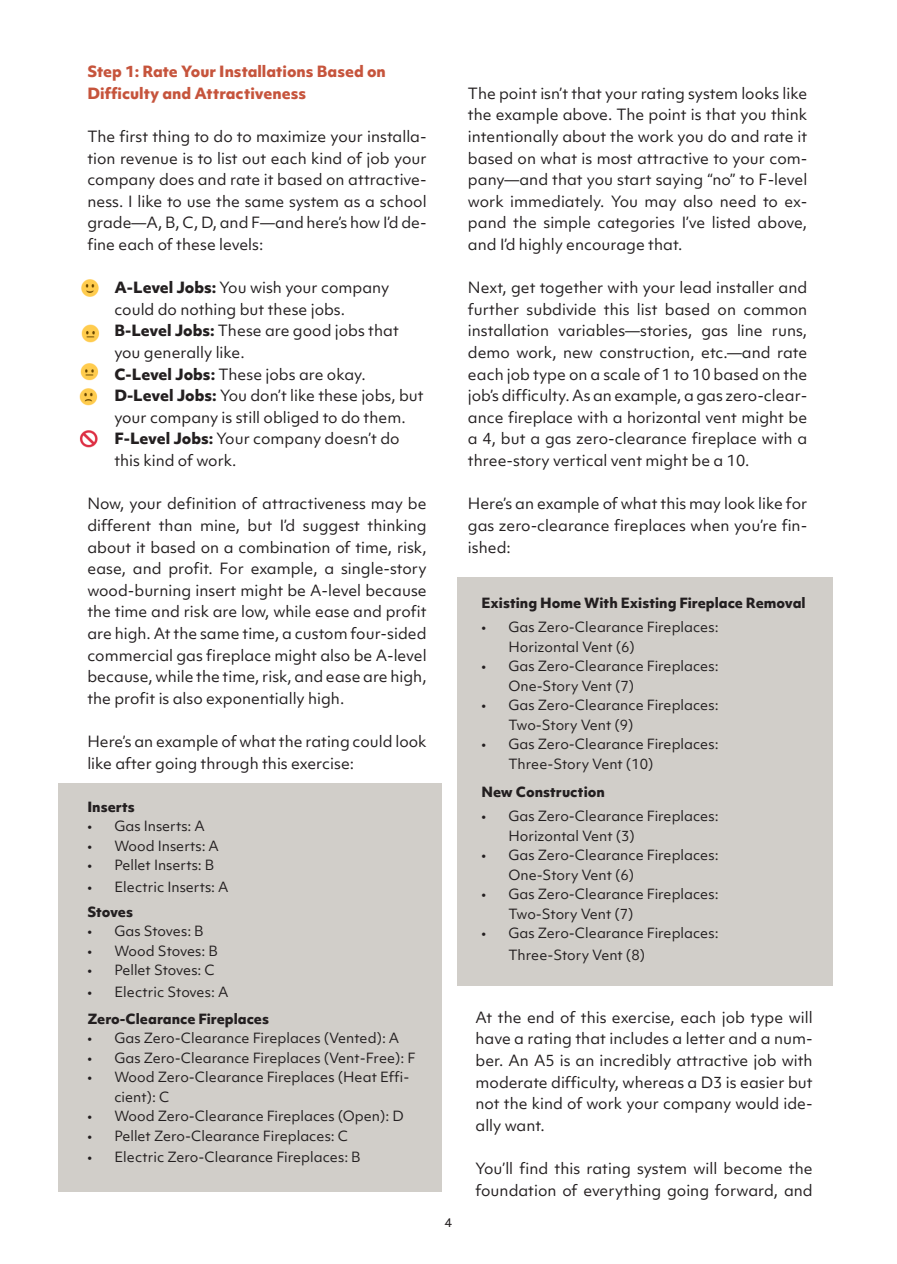
<style>
.page{position:relative;width:897px;height:1264px;background:#fff}
.page>*{position:absolute;margin:0;border:0;box-sizing:border-box;transform-origin:0 0}
.t1{font:14.85px/21.6px "Objektiv Mk 1";color:#231f20;text-align:justify}
.t2{font:800 14.85px "Objektiv Mk 1";color:#c6543c}
.t3{font:13.5px/19.5px "Objektiv Mk 1";color:#231f20}
.t4{font:800 13.5px "Objektiv Mk 1";color:#231f20}
.t5{font:12px "Azo Sans";color:#231f20}
.s1{font-weight:800}
</style>
<div class="page">
<div style="left:58px;top:783px;width:384px;height:408px;background:#d1cec9"></div>
<div style="left:457px;top:577px;width:375px;height:408px;background:#d1cec9"></div>
<img style="left:81px;top:279px;width:18px;height:18px">
<img style="left:81px;top:324px;width:19px;height:19px">
<img style="left:79px;top:363px;width:20px;height:43px">
<img style="left:79px;top:430px;width:19px;height:18px">
<p class="t2" style="left:87px;top:61px;width:300px">Step 1: Rate Your Installations Based on</p>
<p class="t2" style="left:87px;top:82px;width:220px">Difficulty and Attractiveness</p>
<p class="t1" style="left:87px;top:125px;width:341px">The first thing to do to maximize your installa&shy;tion revenue is to list out each kind of job your company does and rate it based on attractive&shy;ness. I like to use the same system as a school grade—A, B, C, D, and F—and here’s how I’d de&shy;fine each of these levels:</p>
<p class="t1" style="left:114px;top:277px;width:276px;text-indent:-27px"><span class="s1">• A-Level Jobs:</span> You wish your company could do nothing but these jobs.</p>
<p class="t1" style="left:114px;top:320px;width:286px;text-indent:-27px"><span class="s1">• B-Level Jobs:</span> These are good jobs that you generally like.</p>
<p class="t1" style="left:87px;top:363px;width:280px"><span class="s1">• C-Level Jobs:</span> These jobs are okay.</p>
<p class="t1" style="left:114px;top:385px;width:311px;text-indent:-27px"><span class="s1">• D-Level Jobs:</span> You don’t like these jobs, but your company is still obliged to do them.</p>
<p class="t1" style="left:114px;top:428px;width:287px;text-indent:-27px"><span class="s1">• F-Level Jobs:</span> Your company doesn’t do this kind of work.</p>
<p class="t1" style="left:87px;top:493px;width:341px">Now, your definition of attractiveness may be different than mine, but I’d suggest thinking about it based on a combination of time, risk, ease, and profit. For example, a single-story wood-burning insert might be A-level because the time and risk are low, while ease and profit are high. At the same time, a custom four-sided commercial gas fireplace might also be A-level because, while the time, risk, and ease are high, the profit is also exponentially high.</p>
<p class="t1" style="left:87px;top:730px;width:341px">Here’s an example of what the rating could look like after going through this exercise:</p>
<p class="t4" style="left:87px;top:797px;width:49px">Inserts</p>
<p class="t3" style="left:87px;top:816px;width:119px">• Gas Inserts: A</p>
<p class="t3" style="left:87px;top:836px;width:133px">• Wood Inserts: A</p>
<p class="t3" style="left:87px;top:855px;width:128px">• Pellet Inserts: B</p>
<p class="t3" style="left:87px;top:877px;width:143px">• Electric Inserts: A</p>
<p class="t4" style="left:87px;top:901px;width:47px">Stoves</p>
<p class="t3" style="left:87px;top:921px;width:118px">• Gas Stoves: B</p>
<p class="t3" style="left:87px;top:940px;width:132px">• Wood Stoves: B</p>
<p class="t3" style="left:87px;top:960px;width:129px">• Pellet Stoves: C</p>
<p class="t3" style="left:87px;top:981px;width:142px">• Electric Stoves: A</p>
<p class="t4" style="left:87px;top:1009px;width:183px">Zero-Clearance Fireplaces</p>
<p class="t3" style="left:87px;top:1028px;width:313px">• Gas Zero-Clearance Fireplaces (Vented): A</p>
<p class="t3" style="left:87px;top:1047px;width:330px">• Gas Zero-Clearance Fireplaces (Vent-Free): F</p>
<p class="t3" style="left:114px;top:1067px;width:296px;text-indent:-27px">• Wood Zero-Clearance Fireplaces (Heat Effi&shy;cient): C</p>
<p class="t3" style="left:87px;top:1106px;width:318px">• Wood Zero-Clearance Fireplaces (Open): D</p>
<p class="t3" style="left:87px;top:1125px;width:262px">• Pellet Zero-Clearance Fireplaces: C</p>
<p class="t3" style="left:87px;top:1147px;width:275px">• Electric Zero-Clearance Fireplaces: B</p>
<p class="t1" style="left:468px;top:82px;width:341px">The point isn’t that your rating system looks like the example above. The point is that you think intentionally about the work you do and rate it based on what is most attractive to your com&shy;pany—and that you start saying “no” to F-level work immediately. You may also need to ex&shy;pand the simple categories I’ve listed above, and I’d highly encourage that.</p>
<p class="t1" style="left:468px;top:277px;width:341px">Next, get together with your lead installer and further subdivide this list based on common installation variables—stories, gas line runs, demo work, new construction, etc.—and rate each job type on a scale of 1 to 10 based on the job’s difficulty. As an example, a gas zero-clear&shy;ance fireplace with a horizontal vent might be a 4, but a gas zero-clearance fireplace with a three-story vertical vent might be a 10.</p>
<p class="t1" style="left:468px;top:493px;width:341px">Here’s an example of what this may look like for gas zero-clearance fireplaces when you’re fin&shy;ished:</p>
<p class="t4" style="left:481px;top:593px;width:325px">Existing Home With Existing Fireplace Removal</p>
<p class="t3" style="left:508px;top:617px;width:212px;text-indent:-27px">• Gas Zero-Clearance Fireplaces:<br>Horizontal Vent (6)</p>
<p class="t3" style="left:508px;top:656px;width:212px;text-indent:-27px">• Gas Zero-Clearance Fireplaces:<br>One-Story Vent (7)</p>
<p class="t3" style="left:508px;top:695px;width:212px;text-indent:-27px">• Gas Zero-Clearance Fireplaces:<br>Two-Story Vent (9)</p>
<p class="t3" style="left:508px;top:734px;width:212px;text-indent:-27px">• Gas Zero-Clearance Fireplaces:<br>Three-Story Vent (10)</p>
<p class="t4" style="left:481px;top:782px;width:125px">New Construction</p>
<p class="t3" style="left:508px;top:806px;width:212px;text-indent:-27px">• Gas Zero-Clearance Fireplaces:<br>Horizontal Vent (3)</p>
<p class="t3" style="left:508px;top:845px;width:212px;text-indent:-27px">• Gas Zero-Clearance Fireplaces:<br>One-Story Vent (6)</p>
<p class="t3" style="left:508px;top:884px;width:212px;text-indent:-27px">• Gas Zero-Clearance Fireplaces:<br>Two-Story Vent (7)</p>
<p class="t3" style="left:508px;top:922px;width:212px;line-height:21.6px;text-indent:-27px">• Gas Zero-Clearance Fireplaces:<br>Three-Story Vent (8)</p>
<p class="t5" style="left:444px;top:1214px;width:9px">4</p>
<p class="t1" style="left:475px;top:1006px;width:338px">At the end of this exercise, each job type will have a rating that includes a letter and a num&shy;ber. An A5 is an incredibly attractive job with moderate difficulty, whereas a D3 is easier but not the kind of work your company would ide&shy;ally want.</p>
<p class="t1" style="left:475px;top:1157px;width:338px">You’ll find this rating system will become the foundation of everything going forward, and</p>
</div>
